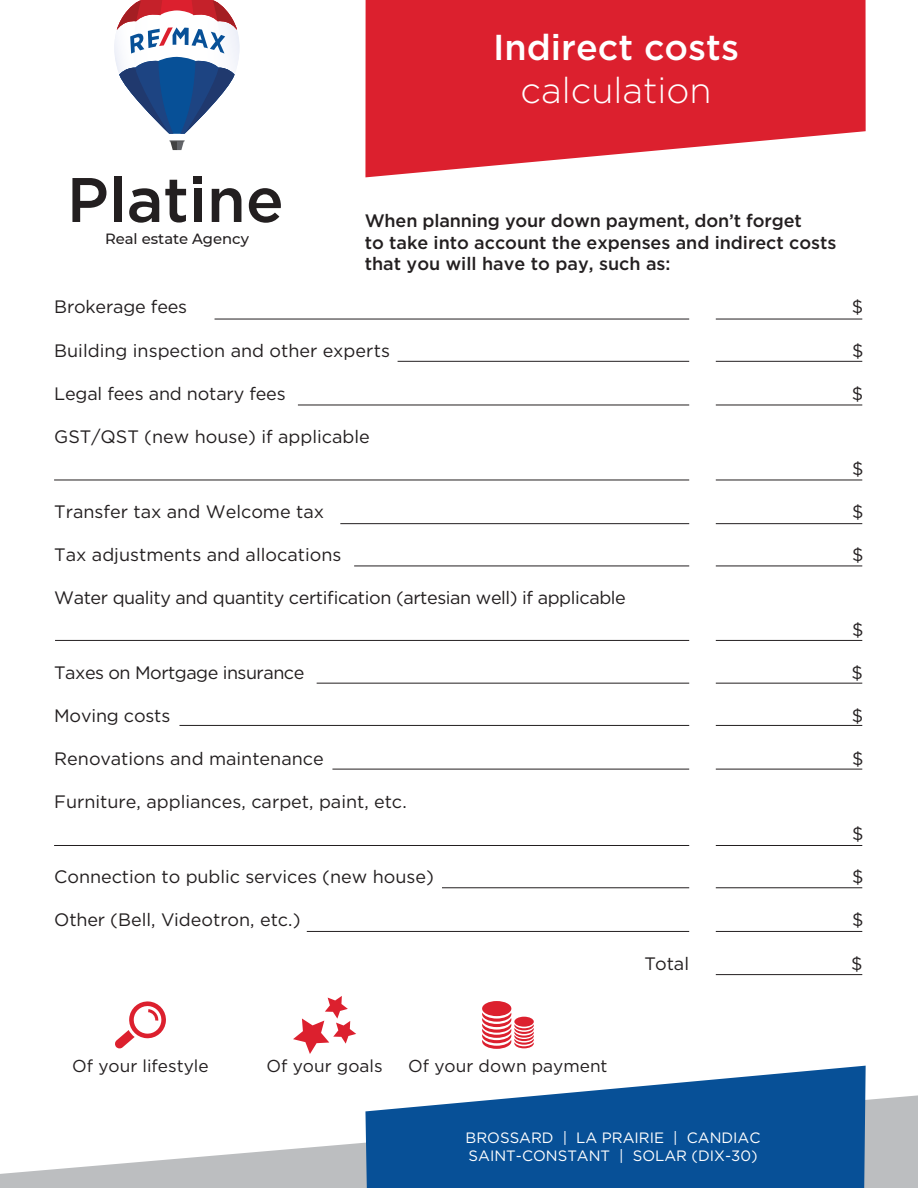
<style>
.page{position:relative;width:918px;height:1188px;background:#fff}
.page>*{position:absolute;margin:0;border:0;box-sizing:border-box;transform-origin:0 0}
.t1{font:500 36px "Gotham";color:#fff}
.t2{font:300 36px "Gotham";color:#fff}
.t3{font:18px "Gotham";color:#231f20}
.t4{font:500 18px/21.6px "Gotham";letter-spacing:-.005em;color:#231f20}
.t5{font:18px "Gotham";letter-spacing:-.025em;color:#231f20}
.t6{font:18px "Gotham";letter-spacing:-.03em;color:#231f20}
.t7{font:17.25px "Gotham";color:#231f20}
.t8{font:15px/18px "Gotham";color:#fff}
.t9{font:500 14.85px "Montserrat";color:#231f20}
</style>
<div class="page">
<svg style="left:0;top:1095px;width:918px;height:93px"></svg>
<svg style="left:365px;top:1066px;width:501px;height:122px;fill:#075097"></svg>
<svg style="left:365px;top:0;width:501px;height:177px;background:#e03c49"></svg>
<hr style="left:716px;top:319px;width:146px;height:1px;background:#231f20">
<hr style="left:215px;top:319px;width:474px;height:1px;background:#231f20">
<hr style="left:716px;top:361px;width:146px;height:1px;background:#231f20">
<hr style="left:398px;top:361px;width:291px;height:1px;background:#231f20">
<hr style="left:716px;top:405px;width:146px;height:1px;background:#231f20">
<hr style="left:298px;top:405px;width:391px;height:1px;background:#231f20">
<hr style="left:716px;top:523px;width:146px;height:1px;background:#231f20">
<hr style="left:340px;top:523px;width:349px;height:1px;background:#231f20">
<hr style="left:716px;top:566px;width:146px;height:1px;background:#231f20">
<hr style="left:354px;top:566px;width:335px;height:1px;background:#231f20">
<hr style="left:716px;top:640px;width:146px;height:1px;background:#231f20">
<hr style="left:55px;top:640px;width:634px;height:1px;background:#231f20">
<hr style="left:716px;top:683px;width:146px;height:1px;background:#231f20">
<hr style="left:317px;top:683px;width:372px;height:1px;background:#231f20">
<hr style="left:716px;top:725px;width:146px;height:1px;background:#231f20">
<hr style="left:179px;top:725px;width:510px;height:1px;background:#231f20">
<hr style="left:716px;top:769px;width:146px;height:1px;background:#231f20">
<hr style="left:332px;top:769px;width:357px;height:1px;background:#231f20">
<hr style="left:716px;top:845px;width:146px;height:1px;background:#231f20">
<hr style="left:54px;top:845px;width:635px;height:1px;background:#231f20">
<hr style="left:716px;top:887px;width:146px;height:1px;background:#231f20">
<hr style="left:442px;top:887px;width:247px;height:1px;background:#231f20">
<hr style="left:716px;top:931px;width:146px;height:1px;background:#231f20">
<hr style="left:716px;top:974px;width:146px;height:1px;background:#231f20">
<hr style="left:307px;top:931px;width:382px;height:1px;background:#231f20">
<hr style="left:716px;top:480px;width:146px;height:1px;background:#231f20">
<hr style="left:54px;top:480px;width:635px;height:1px;background:#231f20">
<svg style="left:115px;top:1001px;width:51px;height:48px"></svg>
<svg style="left:293px;top:996px;width:63px;height:58px"></svg>
<div style="left:482px;top:1001px;width:29px;height:15px;background:#dc202e;border-radius:50%"></div>
<svg style="left:482px;top:1013px;width:52px;height:36px"></svg>
<svg style="left:114px;top:0;width:126px;height:151px"></svg>
<div style="left:194px;top:177px;width:8px;height:7px;background:#231f20"></div>
<svg style="left:249px;top:188px;width:32px;height:35px"></svg>
<div style="left:194px;top:189px;width:8px;height:33px;background:#231f20"></div>
<svg style="left:129px;top:188px;width:30px;height:35px"></svg>
<svg style="left:212px;top:188px;width:29px;height:34px"></svg>
<div style="left:114px;top:176px;width:8px;height:46px;background:#231f20"></div>
<svg style="left:165px;top:180px;width:21px;height:43px"></svg>
<svg style="left:72px;top:178px;width:34px;height:44px"></svg>
<p class="t9" style="left:105px;top:228px;width:145px">Real estate Agency</p>
<h1 class="t1" style="left:493px;top:24px;width:248px">Indirect costs</h1>
<h1 class="t2" style="left:521px;top:68px;width:192px">calculation</h1>
<p class="t4" style="left:365px;top:210px;width:473px">When planning your down payment, don’t forget<br>to take into account the expenses and indirect costs that you will have to pay, such as:</p>
<p class="t3" style="left:54px;top:296px;width:135px">Brokerage fees</p>
<p class="t3" style="left:852px;top:296px;width:13px">$</p>
<p class="t3" style="left:54px;top:339px;width:337px">Building inspection and other experts</p>
<p class="t3" style="left:852px;top:339px;width:13px">$</p>
<p class="t3" style="left:54px;top:382px;width:233px">Legal fees and notary fees</p>
<p class="t3" style="left:852px;top:382px;width:13px">$</p>
<p class="t3" style="left:54px;top:425px;width:317px">GST/QST (new house) if applicable</p>
<p class="t3" style="left:852px;top:457px;width:13px">$</p>
<p class="t3" style="left:54px;top:500px;width:271px">Transfer tax and Welcome tax</p>
<p class="t3" style="left:852px;top:500px;width:13px">$</p>
<p class="t3" style="left:54px;top:543px;width:289px">Tax adjustments and allocations</p>
<p class="t3" style="left:852px;top:543px;width:13px">$</p>
<p class="t5" style="left:54px;top:586px;width:573px">Water quality and quantity certification (artesian well) if applicable</p>
<p class="t3" style="left:852px;top:618px;width:13px">$</p>
<p class="t6" style="left:54px;top:661px;width:252px">Taxes on Mortgage insurance</p>
<p class="t3" style="left:852px;top:661px;width:13px">$</p>
<p class="t3" style="left:54px;top:704px;width:118px">Moving costs</p>
<p class="t3" style="left:852px;top:704px;width:13px">$</p>
<p class="t3" style="left:54px;top:747px;width:271px">Renovations and maintenance</p>
<p class="t3" style="left:852px;top:747px;width:13px">$</p>
<p class="t3" style="left:54px;top:791px;width:354px">Furniture, appliances, carpet, paint, etc.</p>
<p class="t3" style="left:852px;top:822px;width:13px">$</p>
<p class="t3" style="left:54px;top:865px;width:381px">Connection to public services (new house)</p>
<p class="t3" style="left:852px;top:865px;width:13px">$</p>
<p class="t3" style="left:54px;top:908px;width:248px">Other (Bell, Videotron, etc.)</p>
<p class="t3" style="left:852px;top:908px;width:13px">$</p>
<p class="t3" style="left:645px;top:952px;width:46px">Total</p>
<p class="t3" style="left:851px;top:952px;width:13px">$</p>
<p class="t7" style="left:72px;top:1054px;width:138px">Of your lifestyle</p>
<p class="t7" style="left:267px;top:1054px;width:118px">Of your goals</p>
<p class="t7" style="left:408px;top:1054px;width:201px">Of your down payment</p>
<p class="t8" style="left:466px;top:1128px;width:296px">BROSSARD | LA PRAIRIE | CANDIAC<br>SAINT-CONSTANT | SOLAR (DIX-30)</p>
</div>
